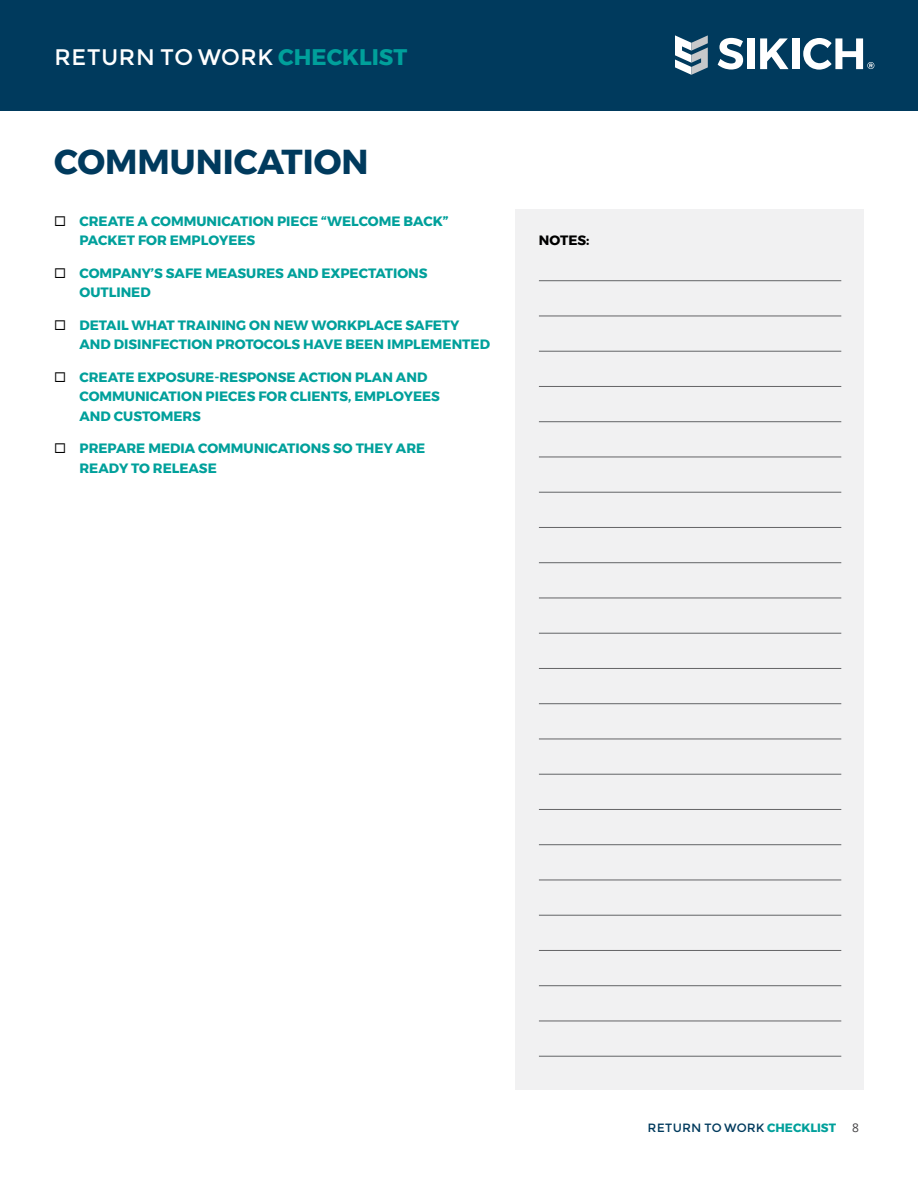
<style>
.page{position:relative;width:918px;height:1188px;background:#fff}
.page>*{position:absolute;margin:0;border:0;box-sizing:border-box;transform-origin:0 0}
.t1{font:700 34.5px "Montserrat";color:#003a5d}
.t2{font:22.5px "Montserrat";color:#fff}
.t3{font:700 13.5px/19.5px "Montserrat";color:#00a09b}
.t4{font:700 13.5px "Montserrat";color:#000}
.t5{font:12px "Montserrat";color:#003a5d}
.t6{font:12px "Open Sans";color:#414042}
.s1{font-weight:700;color:#00a09b}
.s2{color:#000}
</style>
<div class="page">
<div style="left:0;top:0;width:918px;height:110px;background:#003a5d"></div>
<svg style="left:718px;top:38px;width:25px;height:32px"></svg>
<div style="left:748px;top:38px;width:7px;height:31px;background:#fff"></div>
<svg style="left:760px;top:38px;width:29px;height:31px"></svg>
<div style="left:792px;top:38px;width:7px;height:31px;background:#fff"></div>
<svg style="left:803px;top:38px;width:71px;height:32px"></svg>
<svg style="left:675px;top:35px;width:33px;height:40px"></svg>
<div style="left:515px;top:209px;width:349px;height:881px;background:#f1f1f2"></div>
<hr style="left:539px;top:280px;width:302px;height:1px;background:#636466">
<hr style="left:539px;top:316px;width:302px;height:1px;background:#636466">
<hr style="left:539px;top:351px;width:302px;height:1px;background:#636466">
<hr style="left:539px;top:386px;width:302px;height:1px;background:#636466">
<hr style="left:539px;top:421px;width:302px;height:1px;background:#636466">
<hr style="left:539px;top:457px;width:302px;height:1px;background:#636466">
<hr style="left:539px;top:492px;width:302px;height:1px;background:#636466">
<hr style="left:539px;top:527px;width:302px;height:1px;background:#636466">
<hr style="left:539px;top:562px;width:302px;height:1px;background:#636466">
<hr style="left:539px;top:598px;width:302px;height:1px;background:#636466">
<hr style="left:539px;top:633px;width:302px;height:1px;background:#636466">
<hr style="left:539px;top:668px;width:302px;height:1px;background:#636466">
<hr style="left:539px;top:703px;width:302px;height:1px;background:#636466">
<hr style="left:539px;top:739px;width:302px;height:1px;background:#636466">
<hr style="left:539px;top:774px;width:302px;height:1px;background:#636466">
<hr style="left:539px;top:809px;width:302px;height:1px;background:#636466">
<hr style="left:539px;top:844px;width:302px;height:1px;background:#636466">
<hr style="left:539px;top:880px;width:302px;height:1px;background:#636466">
<hr style="left:539px;top:915px;width:302px;height:1px;background:#636466">
<hr style="left:539px;top:950px;width:302px;height:1px;background:#636466">
<hr style="left:539px;top:985px;width:302px;height:1px;background:#636466">
<hr style="left:539px;top:1021px;width:302px;height:1px;background:#636466">
<hr style="left:539px;top:1056px;width:302px;height:1px;background:#636466">
<h2 class="t2" style="left:54px;top:43px;width:355px">RETURN TO WORK <span class="s1">CHECKLIST</span></h2>
<h1 class="t1" style="left:54px;top:134px;width:316px">COMMUNICATION</h1>
<p class="t3" style="left:80px;top:211px;width:371px;text-indent:-26px"><span class="s2">◻</span> CREATE A COMMUNICATION PIECE “WELCOME BACK”<br>PACKET FOR EMPLOYEES</p>
<p class="t3" style="left:80px;top:263px;width:350px;text-indent:-26px"><span class="s2">◻</span> COMPANY’S SAFE MEASURES AND EXPECTATIONS<br>OUTLINED</p>
<p class="t3" style="left:80px;top:315px;width:412px;text-indent:-26px"><span class="s2">◻</span> DETAIL WHAT TRAINING ON NEW WORKPLACE SAFETY<br>AND DISINFECTION PROTOCOLS HAVE BEEN IMPLEMENTED</p>
<p class="t3" style="left:80px;top:367px;width:362px;text-indent:-26px"><span class="s2">◻</span> CREATE EXPOSURE-RESPONSE ACTION PLAN AND<br>COMMUNICATION PIECES FOR CLIENTS, EMPLOYEES<br>AND CUSTOMERS</p>
<p class="t3" style="left:80px;top:439px;width:347px;text-indent:-26px"><span class="s2">◻</span> PREPARE MEDIA COMMUNICATIONS SO THEY ARE<br>READY TO RELEASE</p>
<p class="t4" style="left:539px;top:229px;width:52px">NOTES:</p>
<p class="t5" style="left:648px;top:1120px;width:190px">RETURN TO WORK <span class="s1">CHECKLIST</span></p>
<p class="t6" style="left:852px;top:1119px;width:8px">8</p>
</div>
